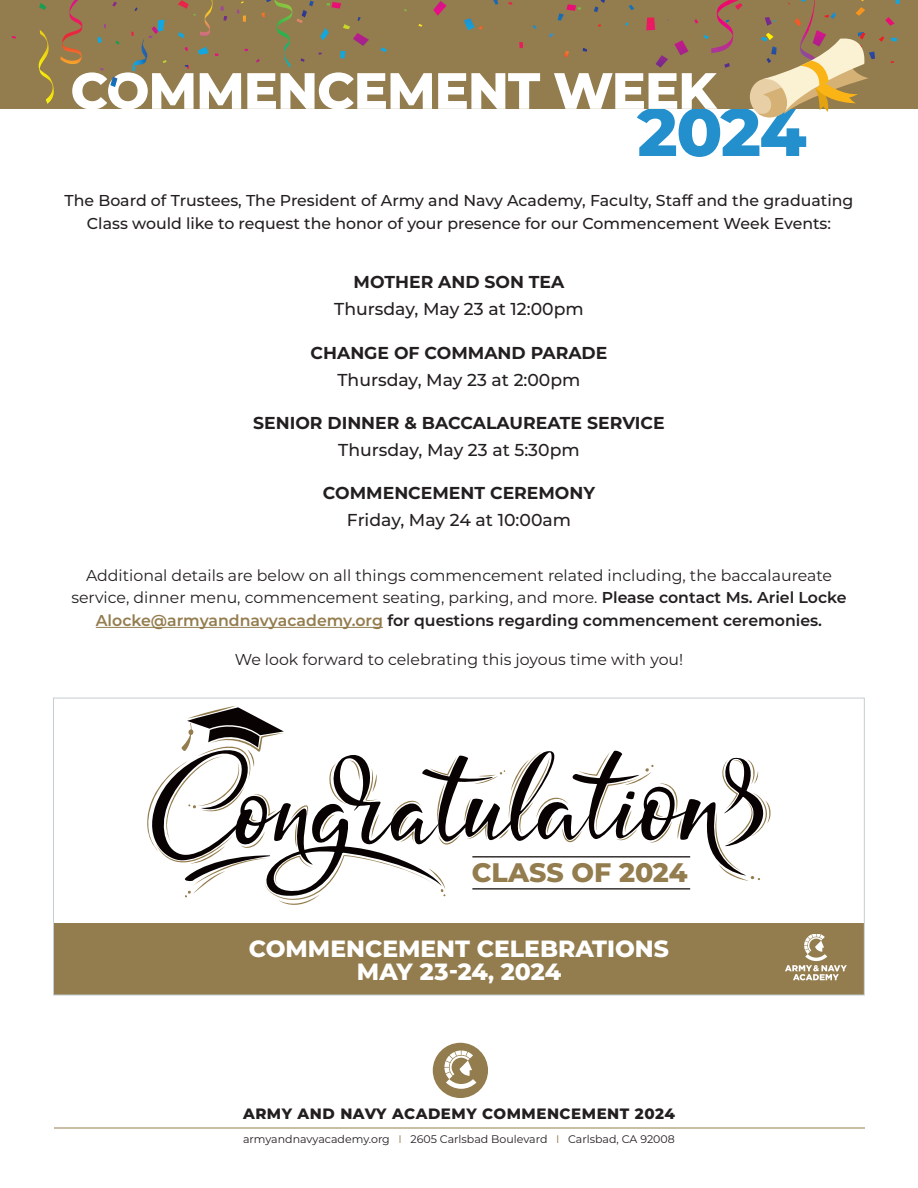
<style>
.page{position:relative;width:918px;height:1188px;background:#fff}
.page>*{position:absolute;margin:0;border:0;box-sizing:border-box;transform-origin:0 0}
.t1{font:800 67.5px "Montserrat";color:#2390cd}
.t2{font:800 51px "Montserrat";letter-spacing:-.02em;color:#fff}
.t3{font:800 26.7px "Montserrat";color:#937c4d}
.t4{font:800 23.4px/23.4px "Montserrat";color:#fff;text-align:center}
.t5{font:500 17.25px/27px "Montserrat";color:#231f20;text-align:center}
.t6{font:700 17.25px/27px "Montserrat";color:#231f20;text-align:center}
.t7{font:15.75px/22.5px "Montserrat";color:#231f20;text-align:center}
.t8{font:500 15.75px/22.5px "Montserrat";color:#231f20;text-align:center}
.t9{font:800 15px "Montserrat";letter-spacing:.035em;color:#231f20}
.t10{font:10.95px "Montserrat";color:#231f20}
.s1{font-weight:700}
.s2{font-weight:500}
.s3{font-weight:600}
.s4{font-weight:600;color:#937c4d}
.s5{font-size:21.15px}
.s6{color:#937c4d}
</style>
<div class="page">
<hr style="left:96px;top:627px;width:287px;height:1px;background:#937c4d">
<div style="left:0;top:0;width:918px;height:108px;background:#937c4d"></div>
<div style="left:53px;top:923px;width:811px;height:72px;background:#937c4d"></div>
<svg style="left:785px;top:934px;width:62px;height:46px"></svg>
<svg style="left:147px;top:706px;width:624px;height:199px"></svg>
<hr style="left:472px;top:888px;width:218px;height:1px;background:#080302">
<hr style="left:472px;top:856px;width:218px;height:1px;background:#080302">
<svg style="left:431px;top:1041px;width:59px;height:59px"></svg>
<div style="left:430px;top:1040px;width:61px;height:61px;border:3px solid #fff;border-radius:50%"></div>
<svg style="left:444px;top:1051px;width:32px;height:38px"></svg>
<hr style="left:54px;top:1128px;width:811px;height:1px;background:#937c4d">
<svg style="left:629px;top:5px;width:5px;height:5px"></svg>
<svg style="left:184px;top:47px;width:4px;height:4px"></svg>
<svg style="left:112px;top:2px;width:5px;height:4px"></svg>
<svg style="left:38px;top:0;width:44px;height:104px"></svg>
<svg style="left:116px;top:41px;width:4px;height:4px"></svg>
<svg style="left:656px;top:55px;width:12px;height:13px"></svg>
<svg style="left:646px;top:17px;width:9px;height:13px"></svg>
<svg style="left:185px;top:65px;width:4px;height:4px"></svg>
<svg style="left:110px;top:77px;width:7px;height:10px"></svg>
<svg style="left:493px;top:0;width:5px;height:5px"></svg>
<svg style="left:464px;top:18px;width:19px;height:12px"></svg>
<svg style="left:433px;top:1px;width:14px;height:15px"></svg>
<svg style="left:380px;top:47px;width:7px;height:5px"></svg>
<svg style="left:198px;top:47px;width:10px;height:8px"></svg>
<svg style="left:178px;top:0;width:35px;height:38px"></svg>
<svg style="left:97px;top:37px;width:5px;height:6px"></svg>
<svg style="left:519px;top:42px;width:4px;height:6px"></svg>
<svg style="left:533px;top:25px;width:4px;height:4px"></svg>
<svg style="left:594px;top:0;width:11px;height:12px"></svg>
<svg style="left:583px;top:48px;width:4px;height:4px"></svg>
<svg style="left:564px;top:51px;width:5px;height:7px"></svg>
<svg style="left:549px;top:33px;width:4px;height:4px"></svg>
<svg style="left:558px;top:4px;width:23px;height:17px"></svg>
<svg style="left:256px;top:0;width:113px;height:68px"></svg>
<svg style="left:237px;top:9px;width:9px;height:13px"></svg>
<svg style="left:220px;top:6px;width:7px;height:15px"></svg>
<svg style="left:131px;top:19px;width:36px;height:53px"></svg>
<svg style="left:674px;top:0;width:226px;height:118px"></svg>
<p class="t2" style="left:70px;top:53px;width:648px">COMMENCEMENT WEEK</p>
<p class="t1" style="left:637px;top:83px;width:171px">2024</p>
<p class="t8" style="left:65px;top:189px;width:790px">The Board of Trustees, The President of Army and Navy Academy, Faculty, Staff and the graduating<br>Class would like to request the honor of your presence for our Commencement Week Events:</p>
<p class="t5" style="left:334px;top:268px;width:251px"><span class="s1">MOTHER AND SON TEA<br></span>Thursday, May 23 at 12:00pm</p>
<p class="t5" style="left:311px;top:338px;width:298px"><span class="s1">CHANGE OF COMMAND PARADE<br></span>Thursday, May 23 at 2:00pm</p>
<p class="t6" style="left:253px;top:408px;width:413px">SENIOR DINNER &amp; BACCALAUREATE SERVICE<br><span class="s2">Thursday, May 23 at 5:30pm</span></p>
<p class="t5" style="left:323px;top:479px;width:274px"><span class="s1">COMMENCEMENT CEREMONY<br></span>Friday, May 24 at 10:00am</p>
<p class="t7" style="left:71px;top:563px;width:777px">Additional details are below on all things commencement related including, the baccalaureate service, dinner menu, commencement seating, parking, and more. <span class="s3">Please contact Ms. Ariel Locke<br></span><span class="s4">Alocke@armyandnavyacademy.org</span> <span class="s3">for questions regarding commencement ceremonies.</span></p>
<p class="t7" style="left:235px;top:647px;width:450px">We look forward to celebrating this joyous time with you!</p>
<p class="t3" style="left:472px;top:853px;width:217px">CLASS OF 2024</p>
<p class="t4" style="left:249px;top:935px;width:422px">COMMENCEMENT CELEBRATIONS<br>MAY 23-24<span class="s5">,</span> 2024</p>
<p class="t9" style="left:243px;top:1102px;width:433px">ARMY AND NAVY ACADEMY COMMENCEMENT 2024</p>
<p class="t10" style="left:243px;top:1132px;width:433px">armyandnavyacademy.org <span class="s6">I</span> 2605 Carlsbad Boulevard <span class="s6">I</span> Carlsbad, CA 92008</p>
</div>
